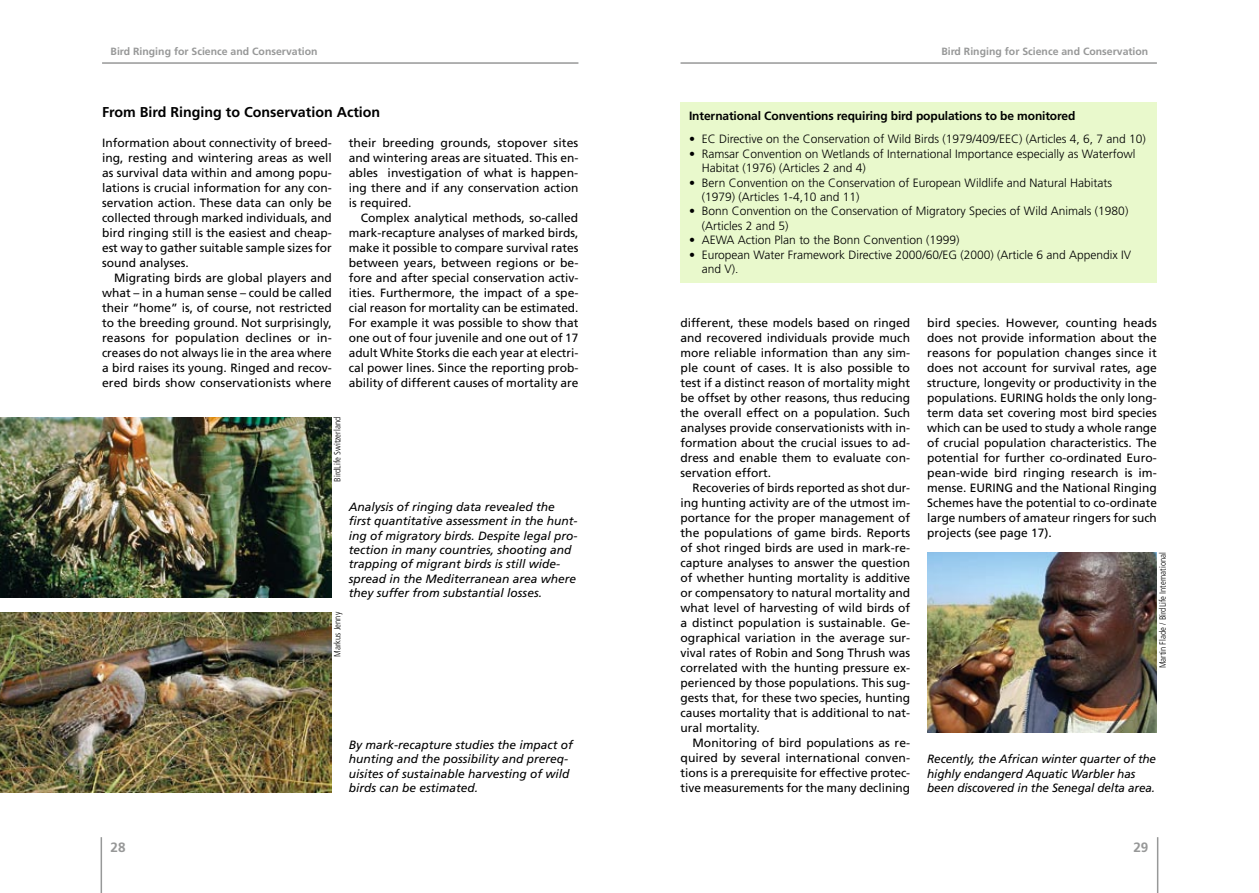
<style>
.page{position:relative;width:1259px;height:893px;background:#fff}
.page>*{position:absolute;margin:0;border:0;box-sizing:border-box;transform-origin:0 0}
.t1{font:700 14.25px "Frutiger";color:#000}
.t2{font:700 13.5px "Frutiger";color:#979898}
.t3{font:12px/15px "Frutiger";color:#000;text-align:justify}
.t4{font:300 12px/14.4px "Frutiger";color:#000}
.t5{font:italic 12px/14.4px "Frutiger";color:#000}
.t6{font:700 12px "Frutiger";letter-spacing:-.01em;color:#000}
.t7{font:700 10.5px "Frutiger";color:#979898}
.t8{font:300 condensed 9px "Frutiger";color:#000}
</style>
<div class="page">
<img style="left:0;top:417px;width:332px;height:180px">
<img style="left:0;top:612px;width:332px;height:180px">
<img style="left:927px;top:552px;width:230px;height:180px">
<div style="left:680px;top:102px;width:477px;height:180px;background:#e9f9cc"></div>
<hr style="left:101px;top:837px;width:1px;height:56px;background:#979898">
<hr style="left:102px;top:62px;width:476px;height:2px;background:#979898">
<hr style="left:1157px;top:837px;width:1px;height:56px;background:#979898">
<hr style="left:680px;top:62px;width:477px;height:2px;background:#979898">
<p class="t7" style="left:111px;top:45px;width:208px">Bird Ringing for Science and Conservation</p>
<p class="t1" style="left:102px;top:104px;width:280px">From Bird Ringing to Conservation Action</p>
<p class="t3" style="left:102px;top:135px;width:231px">Information about connectivity of breed&shy;ing, resting and wintering areas as well as survival data within and among popu&shy;lations is crucial information for any con&shy;servation action. These data can only be collected through marked individuals, and bird ringing still is the easiest and cheap&shy;est way to gather suitable sample sizes for sound analyses.</p>
<p class="t3" style="left:102px;top:270px;width:231px;text-indent:12px">Migrating birds are global players and what – in a human sense – could be called their “home” is, of course, not restricted to the breeding ground. Not surprisingly, reasons for population declines or in&shy;creases do not always lie in the area where a bird raises its young. Ringed and recov&shy;ered birds show conservationists where</p>
<p class="t3" style="left:349px;top:135px;width:231px">their breeding grounds, stopover sites and wintering areas are situated. This en&shy;ables investigation of what is happen&shy;ing there and if any conservation action is required.</p>
<p class="t3" style="left:349px;top:210px;width:231px;text-indent:12px">Complex analytical methods, so-called mark-recapture analyses of marked birds, make it possible to compare survival rates between years, between regions or be&shy;fore and after special conservation activ&shy;ities. Furthermore, the impact of a spe&shy;cial reason for mortality can be estimated.<br>For example it was possible to show that one out of four juvenile and one out of 17 adult White Storks die each year at electri&shy;cal power lines. Since the reporting prob&shy;ability of different causes of mortality are</p>
<p class="t8" style="left:332px;top:482px;width:66px;rotate:-90deg">BirdLife Switzerland</p>
<p class="t5" style="left:349px;top:499px;width:230px">Analysis of ringing data revealed the first quantitative assessment in the hunt&shy;ing of migratory birds. Despite legal pro&shy;tection in many countries, shooting and trapping of migrant birds is still wide&shy;spread in the Mediterranean area where they suffer from substantial losses.</p>
<p class="t8" style="left:332px;top:657px;width:46px;rotate:-90deg">Markus Jenny</p>
<p class="t2" style="left:111px;top:839px;width:17px">28</p>
<p class="t5" style="left:349px;top:737px;width:226px">By mark-recapture studies the impact of hunting and the possibility and prereq&shy;uisites of sustainable harvesting of wild birds can be estimated.</p>
<p class="t7" style="left:941px;top:45px;width:208px">Bird Ringing for Science and Conservation</p>
<p class="t6" style="left:689px;top:109px;width:388px">International Conventions requiring bird populations to be monitored</p>
<p class="t4" style="left:689px;top:132px;width:458px">• EC Directive on the Conservation of Wild Birds (1979/409/EEC) (Articles 4, 6, 7 and 10)</p>
<p class="t4" style="left:702px;top:146px;width:435px;text-indent:-13px">• Ramsar Convention on Wetlands of International Importance especially as Waterfowl<br>Habitat (1976) (Articles 2 and 4)</p>
<p class="t4" style="left:702px;top:175px;width:412px;text-indent:-13px">• Bern Convention on the Conservation of European Wildlife and Natural Habitats (1979) (Articles 1-4,10 and 11)</p>
<p class="t4" style="left:702px;top:204px;width:428px;text-indent:-13px">• Bonn Convention on the Conservation of Migratory Species of Wild Animals (1980) (Articles 2 and 5)</p>
<p class="t4" style="left:689px;top:233px;width:272px">• AEWA Action Plan to the Bonn Convention (1999)</p>
<p class="t4" style="left:702px;top:247px;width:431px;text-indent:-13px">• European Water Framework Directive 2000/60/EG (2000) (Article 6 and Appendix IV and V).</p>
<p class="t3" style="left:680px;top:315px;width:231px">different, these models based on ringed and recovered individuals provide much more reliable information than any sim&shy;ple count of cases. It is also possible to test if a distinct reason of mortality might be offset by other reasons, thus reducing the overall effect on a population. Such analyses provide conservationists with in&shy;formation about the crucial issues to ad&shy;dress and enable them to evaluate con&shy;servation effort.</p>
<p class="t3" style="left:680px;top:480px;width:231px;text-indent:12px">Recoveries of birds reported as shot dur&shy;ing hunting activity are of the utmost im&shy;portance for the proper management of the populations of game birds. Reports of shot ringed birds are used in mark-re&shy;capture analyses to answer the question of whether hunting mortality is additive or compensatory to natural mortality and what level of harvesting of wild birds of a distinct population is sustainable. Ge&shy;ographical variation in the average sur&shy;vival rates of Robin and Song Thrush was correlated with the hunting pressure ex&shy;perienced by those populations. This sug&shy;gests that, for these two species, hunting causes mortality that is additional to nat&shy;ural mortality.</p>
<p class="t3" style="left:680px;top:735px;width:231px;text-indent:12px">Monitoring of bird populations as re&shy;quired by several international conven&shy;tions is a prerequisite for effective protec&shy;tive measurements for the many declining</p>
<p class="t3" style="left:927px;top:315px;width:231px">bird species. However, counting heads does not provide information about the reasons for population changes since it does not account for survival rates, age structure, longevity or productivity in the populations. EURING holds the only long&shy;term data set covering most bird species which can be used to study a whole range of crucial population characteristics. The potential for further co-ordinated Euro&shy;pean-wide bird ringing research is im&shy;mense. EURING and the National Ringing Schemes have the potential to co-ordinate large numbers of amateur ringers for such projects (see page 17).</p>
<p class="t8" style="left:1157px;top:668px;width:118px;rotate:-90deg">Martin Flade / BirdLife International</p>
<p class="t5" style="left:927px;top:752px;width:230px">Recently, the African winter quarter of the highly endangerd Aquatic Warbler has been discovered in the Senegal delta area.</p>
<p class="t2" style="left:1133px;top:839px;width:17px">29</p>
</div>
